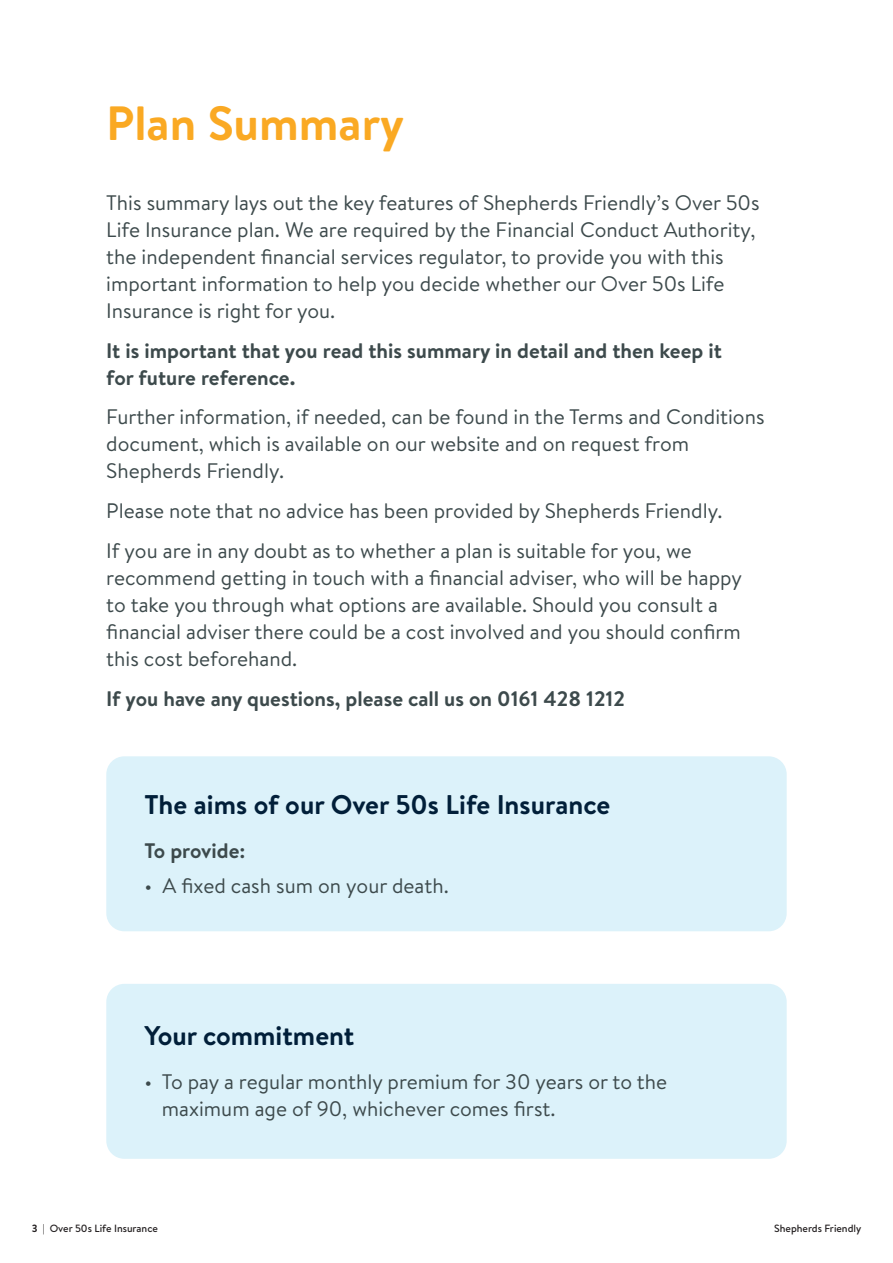
<style>
.page{position:relative;width:893px;height:1263px;background:#fff}
.page>*{position:absolute;margin:0;border:0;box-sizing:border-box;transform-origin:0 0}
.BODY{font:700 48px "Brandon Text";color:#faa923}
.BODY-2{font:700 27px "Brandon Text";color:#011f39}
.BODY-3{font:21px/27px "Brandon Text";color:#3d4a4c}
.BODY-4{font:700 21px/27px "Brandon Text";color:#3d4a4c}
.t1{font:500 10.5px "Brandon Text";color:#231f20}
.s1{font-weight:700}
</style>
<div class="page">
<div style="left:106px;top:756px;width:681px;height:175px;background:#dcf2fa;border-radius:18px"></div>
<div style="left:106px;top:984px;width:681px;height:175px;background:#dcf2fa;border-radius:18px"></div>
<p class="BODY" style="left:106px;top:90px;width:299px">Plan Summary</p>
<p class="BODY-3" style="left:106px;top:188px;width:655px">This summary lays out the key features of Shepherds Friendly’s Over 50s Life Insurance plan. We are required by the Financial Conduct Authority, the independent financial services regulator, to provide you with this important information to help you decide whether our Over 50s Life Insurance is right for you.</p>
<p class="BODY-4" style="left:106px;top:336px;width:617px">It is important that you read this summary in detail and then keep it for future reference.</p>
<p class="BODY-3" style="left:106px;top:403px;width:660px">Further information, if needed, can be found in the Terms and Conditions document, which is available on our website and on request from<br>Shepherds Friendly.</p>
<p class="BODY-3" style="left:106px;top:497px;width:618px">Please note that no advice has been provided by Shepherds Friendly.</p>
<p class="BODY-3" style="left:106px;top:536px;width:637px">If you are in any doubt as to whether a plan is suitable for you, we recommend getting in touch with a financial adviser, who will be happy to take you through what options are available. Should you consult a financial adviser there could be a cost involved and you should confirm this cost beforehand.</p>
<p class="BODY-4" style="left:106px;top:684px;width:520px">If you have any questions, please call us on 0161 428 1212</p>
<p class="BODY-2" style="left:145px;top:785px;width:467px">The aims of our Over 50s Life Insurance</p>
<p class="BODY-4" style="left:145px;top:836px;width:102px">To provide:</p>
<p class="BODY-3" style="left:145px;top:871px;width:306px">• A fixed cash sum on your death.</p>
<p class="BODY-2" style="left:145px;top:1016px;width:211px">Your commitment</p>
<p class="BODY-3" style="left:162px;top:1067px;width:507px;text-indent:-17px">• To pay a regular monthly premium for 30 years or to the maximum age of 90, whichever comes first.</p>
<p class="t1" style="left:32px;top:1221px;width:128px"><span class="s1">3</span> | Over 50s Life Insurance</p>
<p class="t1" style="left:774px;top:1221px;width:89px">Shepherds Friendly</p>
</div>
